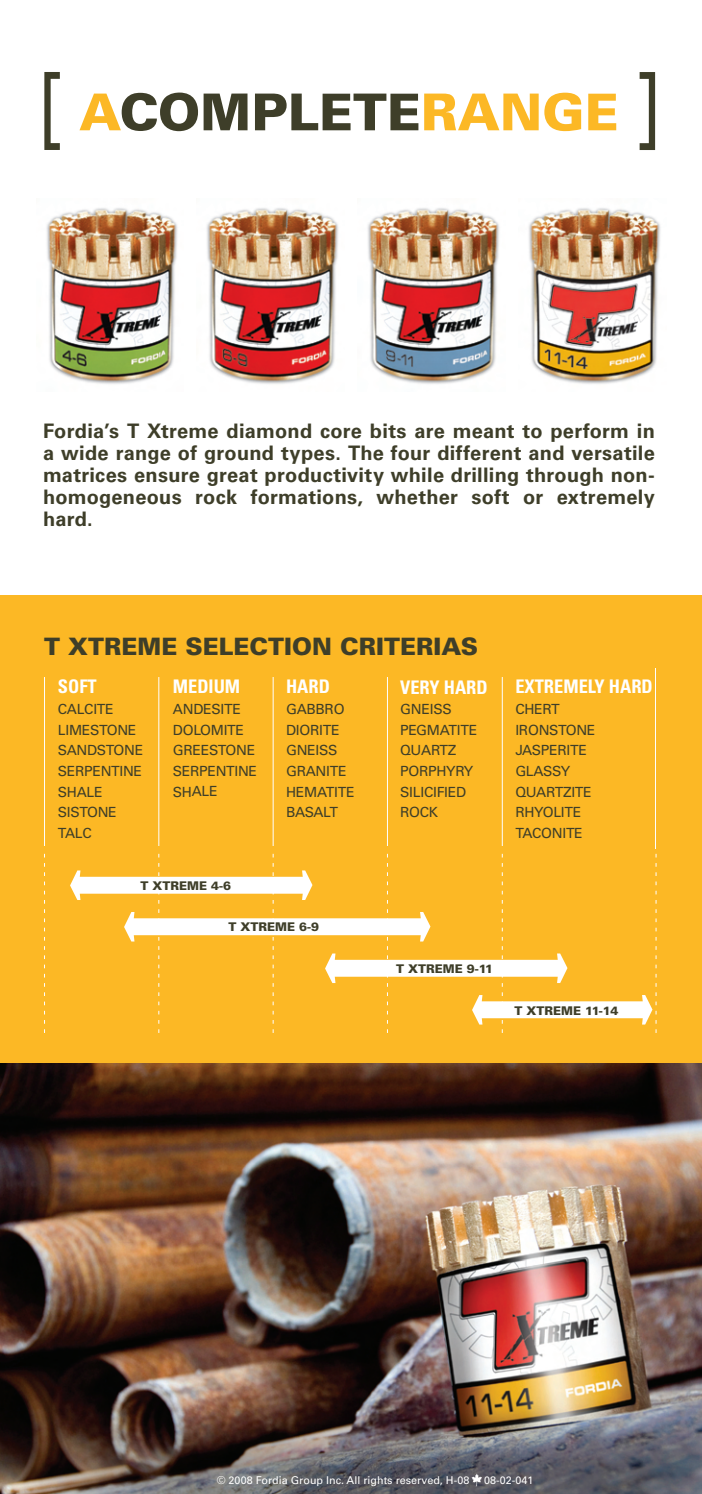
<style>
.page{position:relative;width:702px;height:1494px;background:#fff}
.page>*{position:absolute;margin:0;border:0;box-sizing:border-box;transform-origin:0 0}
.t1{font:900 50.8px "Univers LT Std";color:#3e3e29}
.t2{font:900 24px "Univers LT Std";color:#3e3e29}
.t3{font:700 20px/22px "Univers LT Std";letter-spacing:.015em;color:#3e3e29;text-align:justify}
.t4{font:700 condensed 18.8px "Univers LT Std";color:#fff}
.t5{font:14px/20.6px "Univers LT Std";letter-spacing:-.02em;color:#3e3e29}
.t6{font:900 12px "Univers LT Std";color:#3e3e29}
.t7{font:10.8px "Univers LT Std";color:#fff}
.s1{color:#fcb825}
</style>
<div class="page">
<div style="left:0;top:596px;width:702px;height:687px;background:#fcb825"></div>
<img style="left:0;top:1064px;width:702px;height:430px">
<svg style="left:44px;top:72px;width:16px;height:78px"></svg>
<svg style="left:640px;top:72px;width:15px;height:78px"></svg>
<img style="left:206px;top:208px;width:133px;height:176px">
<img style="left:367px;top:208px;width:133px;height:176px">
<img style="left:528px;top:208px;width:133px;height:176px">
<img style="left:46px;top:208px;width:132px;height:176px">
<svg style="left:472px;top:1474px;width:10px;height:13px"></svg>
<hr style="left:655px;top:669px;width:1px;height:180px;background:#fff">
<hr style="left:44px;top:677px;width:1px;height:169px;background:#fff">
<hr style="left:158px;top:677px;width:1px;height:169px;background:#fff">
<hr style="left:273px;top:677px;width:1px;height:169px;background:#fff">
<hr style="left:387px;top:677px;width:1px;height:169px;background:#fff">
<hr style="left:502px;top:677px;width:1px;height:169px;background:#fff">
<svg style="left:44px;top:854px;width:1px;height:179px"></svg>
<svg style="left:70px;top:854px;width:587px;height:179px"></svg>
<h1 class="t1" style="left:79px;top:80px;width:541px"><span class="s1">A</span>COMPLETE<span class="s1">RANGE</span></h1>
<p class="t3" style="left:43px;top:421px;width:613px">Fordia’s T Xtreme diamond core bits are meant to perform in a wide range of ground types. The four different and versatile matrices ensure great productivity while drilling through non&shy;homogeneous rock formations, whether soft or extremely hard.</p>
<h2 class="t2" style="left:44px;top:632px;width:436px">T XTREME SELECTION CRITERIAS</h2>
<h3 class="t4" style="left:58px;top:675px;width:40px">SOFT</h3>
<p class="t5" style="left:58px;top:699px;width:87px">CALCITE<br>LIMESTONE<br>SANDSTONE<br>SERPENTINE<br>SHALE<br>SISTONE<br>TALC</p>
<h3 class="t4" style="left:173px;top:675px;width:69px">MEDIUM</h3>
<p class="t5" style="left:173px;top:699px;width:86px">ANDESITE<br>DOLOMITE<br>GREESTONE<br>SERPENTINE<br>SHALE</p>
<h3 class="t4" style="left:286px;top:675px;width:45px">HARD</h3>
<p class="t5" style="left:286px;top:699px;width:70px">GABBRO<br>DIORITE<br>GNEISS<br>GRANITE<br>HEMATITE<br>BASALT</p>
<p class="t6" style="left:141px;top:878px;width:92px">T XTREME 4-6</p>
<p class="t6" style="left:229px;top:919px;width:92px">T XTREME 6-9</p>
<h3 class="t4" style="left:400px;top:675px;width:89px">VERY HARD</h3>
<p class="t5" style="left:400px;top:699px;width:79px">GNEISS<br>PEGMATITE<br>QUARTZ<br>PORPHYRY<br>SILICIFIED<br>ROCK</p>
<p class="t6" style="left:396px;top:961px;width:99px">T XTREME 9-11</p>
<h3 class="t4" style="left:515px;top:675px;width:139px">EXTREMELY HARD</h3>
<p class="t5" style="left:515px;top:699px;width:82px">CHERT<br>IRONSTONE<br>JASPERITE<br>GLASSY<br>QUARTZITE<br>RHYOLITE<br>TACONITE</p>
<p class="t6" style="left:515px;top:1003px;width:105px">T XTREME 11-14</p>
<p class="t7" style="left:217px;top:1474px;width:254px">© 2008 Fordia Group Inc. All rights reserved, H-08</p>
<p class="t7" style="left:484px;top:1474px;width:51px">08-02-041</p>
</div>
